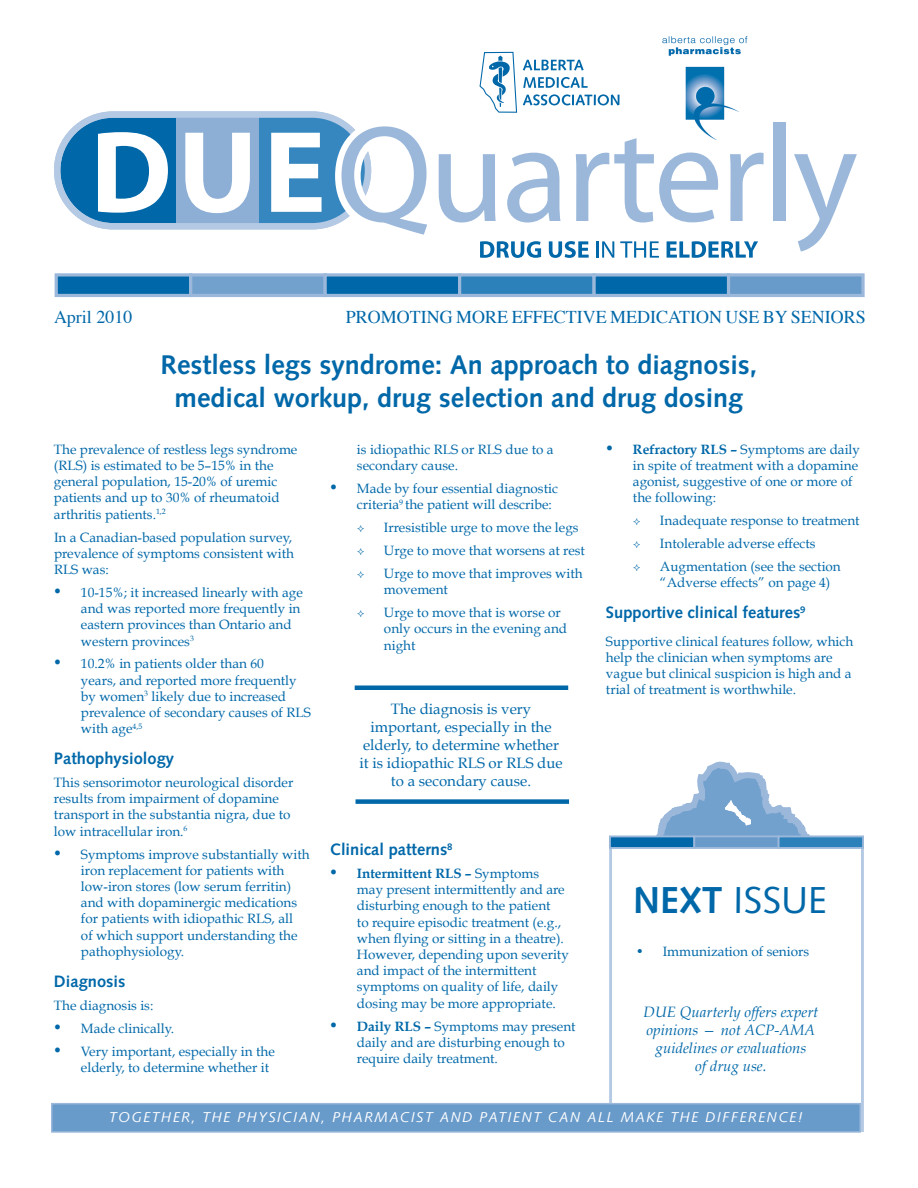
<style>
.page{position:relative;width:918px;height:1188px;background:#fff}
.page>*{position:absolute;margin:0;border:0;box-sizing:border-box;transform-origin:0 0}
.t1{font:37.5px "Syntax";color:#0068a9}
.t2{font:700 27px/32.4px "Syntax";color:#0068a9;text-align:center}
.t3{font:18px "Times";color:#0068a9}
.t4{font:700 16.5px "Syntax";color:#0068a9}
.t5{font:15px/18px "Book Antiqua";color:#0068a9;text-align:center}
.t6{font:italic 15px/18px "Book Antiqua";color:#0068a9;text-align:center}
.t7{font:italic 14.25px "Syntax";letter-spacing:.1em;color:#fff}
.t8{font:13.5px/16.2px "Book Antiqua";color:#0068a9}
.s1{font-weight:700}
</style>
<div class="page">
<svg style="left:628px;top:761px;width:200px;height:75px"></svg>
<svg style="left:725px;top:800px;width:26px;height:25px"></svg>
<div style="left:609px;top:836px;width:255px;height:296px;background:#fff;border:3px solid #b4c9e3"></div>
<div style="left:609px;top:836px;width:86px;height:13px;background:#0068a9;border:2px solid #9bb8db"></div>
<div style="left:693px;top:836px;width:87px;height:13px;background:#689aca;border:2px solid #9bb8db"></div>
<div style="left:778px;top:836px;width:86px;height:13px;background:#2c81bb;border:2px solid #9bb8db"></div>
<div style="left:51px;top:1103px;width:810px;height:30px;background:#689aca;border:2px solid #9bb8db"></div>
<hr style="left:355px;top:686px;width:213px;height:4px;background:#0068a9">
<div style="left:356px;top:799px;width:213px;height:5px;background:#0068a9"></div>
<img style="left:662px;top:36px;width:86px;height:15px">
<div style="left:56px;top:275px;width:135px;height:20px;background:#0068a9"></div>
<div style="left:55px;top:273px;width:137px;height:24px;border:3px solid #9bb8db"></div>
<div style="left:191px;top:275px;width:134px;height:20px;background:#73a1ce"></div>
<div style="left:189px;top:273px;width:138px;height:24px;border:3px solid #9bb8db"></div>
<div style="left:325px;top:275px;width:135px;height:20px;background:#0068a9"></div>
<div style="left:324px;top:273px;width:137px;height:24px;border:3px solid #9bb8db"></div>
<div style="left:460px;top:275px;width:134px;height:20px;background:#2c81bb"></div>
<div style="left:458px;top:273px;width:138px;height:24px;border:3px solid #9bb8db"></div>
<div style="left:594px;top:275px;width:135px;height:20px;background:#0068a9"></div>
<div style="left:592px;top:273px;width:138px;height:24px;border:3px solid #9bb8db"></div>
<div style="left:729px;top:275px;width:134px;height:20px;background:#689aca"></div>
<div style="left:727px;top:273px;width:138px;height:24px;border:3px solid #9bb8db"></div>
<div style="left:57px;top:115px;width:311px;height:111px;background:#0068a9;border-radius:56px"></div>
<div style="left:177px;top:116px;width:82px;height:112px;background:#8dafd6"></div>
<svg style="left:98px;top:132px;width:70px;height:81px"></svg>
<div style="left:54px;top:111px;width:317px;height:118px;border:6px solid #b4c9e3;border-radius:56px"></div>
<svg style="left:185px;top:51px;width:672px;height:207px"></svg>
<h3 class="t3" style="left:54px;top:300px;width:80px">April 2010</h3>
<h3 class="t3" style="left:346px;top:300px;width:521px">PROMOTING MORE EFFECTIVE MEDICATION USE BY SENIORS</h3>
<h2 class="t2" style="left:161px;top:349px;width:598px">Restless legs syndrome: An approach to diagnosis, medical workup, drug selection and drug dosing</h2>
<p class="t8" style="left:54px;top:441px;width:245px">The prevalence of restless legs syndrome (RLS) is estimated to be 5–15% in the general population, 15-20% of uremic patients and up to 30% of rheumatoid arthritis patients.<sup>1,2</sup></p>
<p class="t8" style="left:54px;top:529px;width:241px">In a Canadian-based population survey, prevalence of symptoms consistent with<br>RLS was:</p>
<p class="t8" style="left:81px;top:584px;width:223px">10-15%; it increased linearly with age and was reported more frequently in eastern provinces than Ontario and western provinces<sup>3</sup></p>
<p class="t8" style="left:81px;top:656px;width:231px">10.2% in patients older than 60<br>years, and reported more frequently by women<sup>3</sup> likely due to increased prevalence of secondary causes of RLS with age<sup>4,5</sup></p>
<p class="t4" style="left:54px;top:749px;width:122px">Pathophysiology</p>
<p class="t8" style="left:54px;top:774px;width:241px">This sensorimotor neurological disorder results from impairment of dopamine transport in the substantia nigra, due to low intracellular iron.<sup>6</sup></p>
<p class="t8" style="left:81px;top:846px;width:230px">Symptoms improve substantially with iron replacement for patients with low-iron stores (low serum ferritin) and with dopaminergic medications for patients with idiopathic RLS, all<br>of which support understanding the pathophysiology.</p>
<p class="t4" style="left:54px;top:972px;width:73px">Diagnosis</p>
<p class="t8" style="left:81px;top:994px;width:195px;line-height:23px;text-indent:-27px">The diagnosis is:<br>Made clinically.<br>Very important, especially in the</p>
<p class="t8" style="left:81px;top:1059px;width:190px">elderly, to determine whether it</p>
<p class="t8" style="left:357px;top:441px;width:198px">is idiopathic RLS or RLS due to a secondary cause.</p>
<p class="t8" style="left:357px;top:480px;width:203px">Made by four essential diagnostic criteria<sup>9</sup> the patient will describe:</p>
<p class="t8" style="left:384px;top:516px;width:202px;line-height:23px">Irresistible urge to move the legs<br>Urge to move that worsens at rest<br>Urge to move that improves with</p>
<p class="t8" style="left:384px;top:578px;width:178px;line-height:23px">movement<br>Urge to move that is worse or</p>
<p class="t8" style="left:384px;top:621px;width:185px">only occurs in the evening and night</p>
<p class="t5" style="left:359px;top:700px;width:205px">The diagnosis is very important, especially in the elderly, to determine whether it is idiopathic RLS or RLS due to a secondary cause.</p>
<p class="t4" style="left:330px;top:840px;width:124px">Clinical patterns<sup>8</sup></p>
<p class="t8" style="left:357px;top:865px;width:213px"><span class="s1">Intermittent RLS –</span> Symptoms<br>may present intermittently and are disturbing enough to the patient<br>to require episodic treatment (e.g., when flying or sitting in a theatre).<br>However, depending upon severity and impact of the intermittent symptoms on quality of life, daily dosing may be more appropriate.</p>
<p class="t8" style="left:357px;top:1018px;width:220px"><span class="s1">Daily RLS –</span> Symptoms may present daily and are disturbing enough to require daily treatment.</p>
<p class="t8" style="left:633px;top:441px;width:229px"><span class="s1">Refractory RLS –</span> Symptoms are daily in spite of treatment with a dopamine agonist, suggestive of one or more of the following:</p>
<p class="t8" style="left:660px;top:509px;width:201px;line-height:23px">Inadequate response to treatment<br>Intolerable adverse effects<br>Augmentation (see the section</p>
<p class="t8" style="left:660px;top:575px;width:172px">“Adverse effects” on page 4)</p>
<p class="t4" style="left:606px;top:603px;width:201px">Supportive clinical features<sup>9</sup></p>
<p class="t8" style="left:606px;top:633px;width:249px">Supportive clinical features follow, which help the clinician when symptoms are vague but clinical suspicion is high and a trial of treatment is worthwhile.</p>
<h1 class="t1" style="left:633px;top:878px;width:195px"><span class="s1">NEXT</span> ISSUE</h1>
<p class="t8" style="left:636px;top:943px;width:175px">• Immunization of seniors</p>
<p class="t6" style="left:644px;top:1003px;width:176px">DUE Quarterly offers expert opinions — not ACP-AMA guidelines or evaluations<br>of drug use.</p>
<p class="t7" style="left:109px;top:1109px;width:695px">TOGETHER, THE PHYSICIAN, PHARMACIST AND PATIENT CAN ALL MAKE THE DIFFERENCE!</p>
</div>
